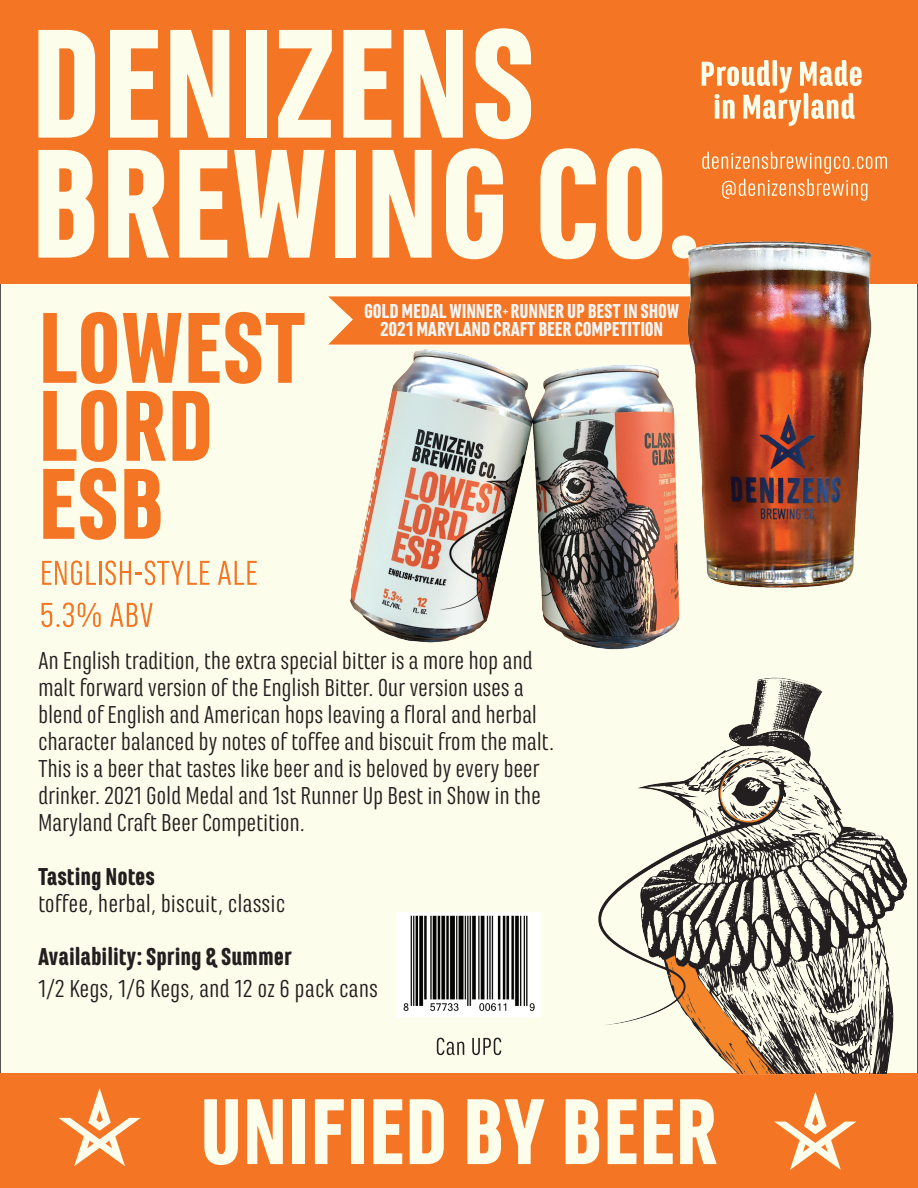
<style>
.page{position:relative;width:918px;height:1188px;background:#fdfdeb}
.page>*{position:absolute;margin:0;border:0;box-sizing:border-box;transform-origin:0 0}
.t1{font:25.5px/27px "Marianina FY";letter-spacing:-.01em;color:#231f20}
.t2{font:25.5px "Marianina FY";color:#211d1e}
.t3{font:900 25.5px "Marianina FY";color:#231f20}
.t4{font:900 25.5px "Marianina FY";color:#211d1e}
.t5{font:900 21px/18px "Marianina FY";letter-spacing:-.01em;color:#f5f7f7;text-align:center}
.s1{font-weight:400}
</style>
<div class="page">
<svg style="left:43px;top:312px;width:74px;height:72px"></svg>
<svg style="left:123px;top:313px;width:58px;height:70px"></svg>
<svg style="left:189px;top:312px;width:116px;height:72px"></svg>
<svg style="left:43px;top:390px;width:74px;height:72px"></svg>
<svg style="left:126px;top:391px;width:40px;height:70px"></svg>
<svg style="left:173px;top:391px;width:36px;height:70px"></svg>
<svg style="left:43px;top:469px;width:31px;height:70px"></svg>
<svg style="left:80px;top:468px;width:36px;height:72px"></svg>
<svg style="left:124px;top:469px;width:37px;height:70px"></svg>
<svg style="left:42px;top:561px;width:54px;height:24px"></svg>
<hr style="left:99px;top:561px;width:2px;height:24px;background:#f47523">
<svg style="left:105px;top:561px;width:104px;height:24px"></svg>
<svg style="left:218px;top:561px;width:39px;height:24px"></svg>
<svg style="left:42px;top:603px;width:59px;height:24px"></svg>
<svg style="left:110px;top:603px;width:43px;height:24px"></svg>
<div style="left:0;top:0;width:918px;height:284px;background:#f47523"></div>
<svg style="left:38px;top:30px;width:57px;height:108px"></svg>
<svg style="left:110px;top:30px;width:48px;height:108px"></svg>
<svg style="left:170px;top:30px;width:59px;height:108px"></svg>
<div style="left:246px;top:30px;width:21px;height:108px;background:#fdfdeb"></div>
<svg style="left:278px;top:30px;width:54px;height:108px"></svg>
<svg style="left:343px;top:30px;width:48px;height:108px"></svg>
<svg style="left:404px;top:30px;width:59px;height:108px"></svg>
<svg style="left:476px;top:28px;width:55px;height:111px"></svg>
<svg style="left:38px;top:150px;width:56px;height:108px"></svg>
<svg style="left:108px;top:150px;width:61px;height:108px"></svg>
<svg style="left:179px;top:150px;width:48px;height:108px"></svg>
<svg style="left:234px;top:150px;width:90px;height:108px"></svg>
<div style="left:335px;top:150px;width:21px;height:108px;background:#fdfdeb"></div>
<svg style="left:372px;top:150px;width:60px;height:108px"></svg>
<svg style="left:446px;top:148px;width:57px;height:111px"></svg>
<svg style="left:540px;top:148px;width:56px;height:111px"></svg>
<svg style="left:607px;top:148px;width:55px;height:111px"></svg>
<div style="left:672px;top:235px;width:24px;height:23px;background:#fdfdeb;border-radius:50%"></div>
<div style="left:0;top:1074px;width:918px;height:114px;background:#f47523"></div>
<svg style="left:59px;top:1088px;width:82px;height:78px"></svg>
<svg style="left:204px;top:1099px;width:34px;height:66px"></svg>
<svg style="left:247px;top:1099px;width:36px;height:65px"></svg>
<div style="left:293px;top:1099px;width:12px;height:65px;background:#fdfdeb"></div>
<svg style="left:315px;top:1099px;width:29px;height:65px"></svg>
<div style="left:351px;top:1099px;width:13px;height:65px;background:#fdfdeb"></div>
<svg style="left:373px;top:1099px;width:29px;height:65px"></svg>
<svg style="left:410px;top:1099px;width:34px;height:65px"></svg>
<svg style="left:467px;top:1099px;width:78px;height:65px"></svg>
<svg style="left:566px;top:1099px;width:33px;height:65px;background:#fbe3c5"></svg>
<svg style="left:608px;top:1099px;width:28px;height:65px"></svg>
<svg style="left:644px;top:1099px;width:29px;height:65px"></svg>
<svg style="left:680px;top:1099px;width:37px;height:65px"></svg>
<svg style="left:774px;top:1092px;width:82px;height:78px"></svg>
<svg style="left:702px;top:60px;width:160px;height:66px"></svg>
<svg style="left:437px;top:1038px;width:27px;height:17px"></svg>
<svg style="left:472px;top:1038px;width:29px;height:17px"></svg>
<svg style="left:702px;top:152px;width:185px;height:49px"></svg>
<img style="left:588px;top:677px;width:326px;height:398px">
<img style="left:396px;top:913px;width:145px;height:104px">
<img style="left:350px;top:349px;width:330px;height:301px">
<svg style="left:328px;top:296px;width:342px;height:49px;background:#f47c2e"></svg>
<img style="left:670px;top:242px;width:202px;height:357px">
<p class="t5" style="left:364px;top:302px;width:317px">GOLD MEDAL WINNER <span class="s1">+</span> RUNNER UP BEST IN SHOW<br>2021 MARYLAND CRAFT BEER COMPETITION</p>
<p class="t1" style="left:38px;top:647px;width:518px">An English tradition, the extra special bitter is a more hop and malt forward version of the English Bitter. Our version uses a blend of English and American hops leaving a floral and herbal character balanced by notes of toffee and biscuit from the malt.<br>This is a beer that tastes like beer and is beloved by every beer drinker. 2021 Gold Medal and 1st Runner Up Best in Show in the Maryland Craft Beer Competition.</p>
<p class="t4" style="left:38px;top:863px;width:119px">Tasting Notes</p>
<p class="t2" style="left:38px;top:890px;width:249px">toffee, herbal, biscuit, classic</p>
<p class="t3" style="left:38px;top:943px;width:255px">Availability: Spring &amp; Summer</p>
<p class="t1" style="left:38px;top:975px;width:342px">1/2 Kegs, 1/6 Kegs, and 12 oz 6 pack cans</p>
</div>
